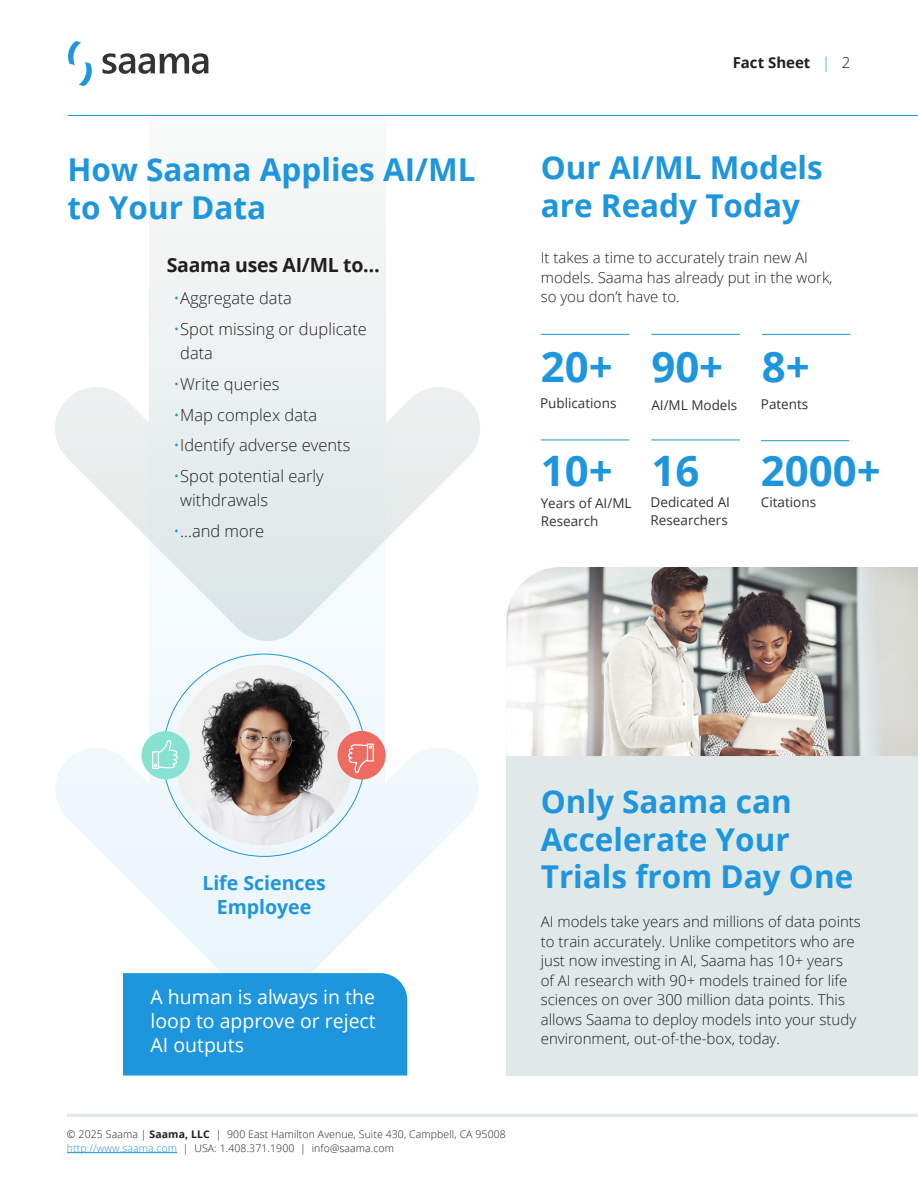
<style>
.page{position:relative;width:918px;height:1188px;background:#fff}
.page>*{position:absolute;margin:0;border:0;box-sizing:border-box;transform-origin:0 0}
.Body{font:700 42px "Open Sans";color:#1e96de}
.H2_-_Regular{font:700 31.5px/37.5px "Open Sans";color:#1e96de}
.Body-2{font:19.5px/24px "Open Sans";color:#fff;text-align:justify}
.Body-3{font:700 19.5px/24px "Open Sans";color:#1e96de;text-align:center}
.Body-4{font:700 19.5px "Open Sans";letter-spacing:-.015em;color:#231f20}
.t1{font:300 16.5px/24px "Open Sans";color:#231f20}
.Body-5{font:300 15px/19.5px "Open Sans";color:#231f20}
.t2{font:700 15px "Open Sans";color:#231f20}
.Body-6{font:13.5px/18px "Open Sans";color:#333}
.t3{font:300 10.5px "Open Sans";letter-spacing:.01em;color:#231f20}
.s1{font-weight:300;color:#1e96de}
.s2{font-weight:300}
.s3{color:#1e96de}
.s4{font-weight:700}
</style>
<div class="page">
<div style="left:149px;top:195px;width:237px;height:119px;background:#f2f5f4"></div>
<svg style="left:55px;top:314px;width:425px;height:689px"></svg>
<div style="left:507px;top:749px;width:411px;height:327px;background:#e0e8e8"></div>
<img style="left:507px;top:567px;width:411px;height:189px">
<hr style="left:67px;top:1152px;width:110px;height:1px;background:#1e96de">
<hr style="left:68px;top:115px;width:850px;height:1px;background:#1e96de">
<svg style="left:68px;top:41px;width:24px;height:45px"></svg>
<svg style="left:102px;top:53px;width:106px;height:21px"></svg>
<hr style="left:67px;top:1114px;width:851px;height:3px;background:#e0e7e7">
<img style="left:174px;top:665px;width:180px;height:180px;border-radius:90px">
<div style="left:123px;top:973px;width:284px;height:103px;background:#1e96de"></div>
<hr style="left:541px;top:334px;width:88px;height:1px;background:#1e96de">
<hr style="left:651px;top:334px;width:89px;height:1px;background:#1e96de">
<hr style="left:762px;top:334px;width:89px;height:1px;background:#1e96de">
<hr style="left:541px;top:440px;width:88px;height:1px;background:#1e96de">
<hr style="left:651px;top:440px;width:89px;height:1px;background:#1e96de">
<div style="left:142px;top:731px;width:48px;height:48px;background:#88e2d2;border-radius:50%"></div>
<svg style="left:152px;top:740px;width:26px;height:29px"></svg>
<div style="left:337px;top:731px;width:49px;height:49px;background:#ee6b61;border-radius:50%"></div>
<svg style="left:348px;top:744px;width:26px;height:29px"></svg>
<hr style="left:761px;top:440px;width:88px;height:1px;background:#1e96de">
<p class="H2_-_Regular" style="left:68px;top:150px;width:410px">How Saama Applies AI/ML to Your Data</p>
<p class="Body-4" style="left:167px;top:251px;width:215px">Saama uses AI/ML to…</p>
<p class="t2" style="left:733px;top:52px;width:119px">Fact Sheet <span class="s1">|</span> <span class="s2">2</span></p>
<p class="H2_-_Regular" style="left:541px;top:148px;width:284px">Our AI/ML Models are Ready Today</p>
<p class="Body-5" style="left:541px;top:248px;width:293px">It takes a time to accurately train new AI models. Saama has already put in the work,</p>
<p class="t1" style="left:173px;top:286px;width:120px"><span class="s3">•</span>Aggregate data</p>
<p class="Body-5" style="left:541px;top:287px;width:140px">so you don’t have to.</p>
<p class="t1" style="left:180px;top:317px;width:188px;text-indent:-7px"><span class="s3">•</span>Spot missing or duplicate data</p>
<p class="t1" style="left:173px;top:372px;width:107px"><span class="s3">•</span>Write queries</p>
<p class="t1" style="left:173px;top:402px;width:145px"><span class="s3">•</span>Map complex data</p>
<p class="t1" style="left:173px;top:433px;width:178px"><span class="s3">•</span>Identify adverse events</p>
<p class="t1" style="left:180px;top:464px;width:145px;text-indent:-7px"><span class="s3">•</span>Spot potential early withdrawals</p>
<p class="t1" style="left:173px;top:519px;width:92px"><span class="s3">•</span>…and more</p>
<p class="Body" style="left:541px;top:338px;width:73px">20+</p>
<p class="Body-6" style="left:540px;top:394px;width:78px">Publications</p>
<p class="Body" style="left:651px;top:338px;width:73px">90+</p>
<p class="Body-6" style="left:651px;top:395px;width:88px">AI/ML Models</p>
<p class="Body" style="left:541px;top:441px;width:73px">10+</p>
<p class="Body-6" style="left:541px;top:494px;width:92px">Years of AI/ML<br>Research</p>
<p class="Body" style="left:651px;top:441px;width:49px">16</p>
<p class="Body-6" style="left:651px;top:493px;width:81px">Dedicated AI<br>Researchers</p>
<p class="Body" style="left:762px;top:338px;width:49px">8+</p>
<p class="Body-6" style="left:761px;top:395px;width:49px">Patents</p>
<p class="Body" style="left:761px;top:442px;width:121px">2000+</p>
<p class="Body-6" style="left:761px;top:493px;width:57px">Citations</p>
<p class="Body-3" style="left:202px;top:871px;width:125px">Life Sciences<br>Employee</p>
<p class="Body-2" style="left:151px;top:984px;width:227px">A human is always in the loop to approve or reject AI outputs</p>
<p class="t3" style="left:67px;top:1127px;width:440px">© 2025 Saama | <span class="s4">Saama, LLC</span> | 900 East Hamilton Avenue, Suite 430, Campbell, CA 95008</p>
<p class="t3" style="left:67px;top:1141px;width:329px"><span class="s3">http://www.saama.com</span> | USA: 1.408.371.1900 | info@saama.com</p>
<p class="H2_-_Regular" style="left:541px;top:782px;width:314px">Only Saama can<br>Accelerate Your<br>Trials from Day One</p>
<p class="Body-5" style="left:541px;top:912px;width:322px">AI models take years and millions of data points to train accurately. Unlike competitors who are just now investing in AI, Saama has 10+ years<br>of AI research with 90+ models trained for life sciences on over 300 million data points. This allows Saama to deploy models into your study environment, out-of-the-box, today.</p>
</div>
